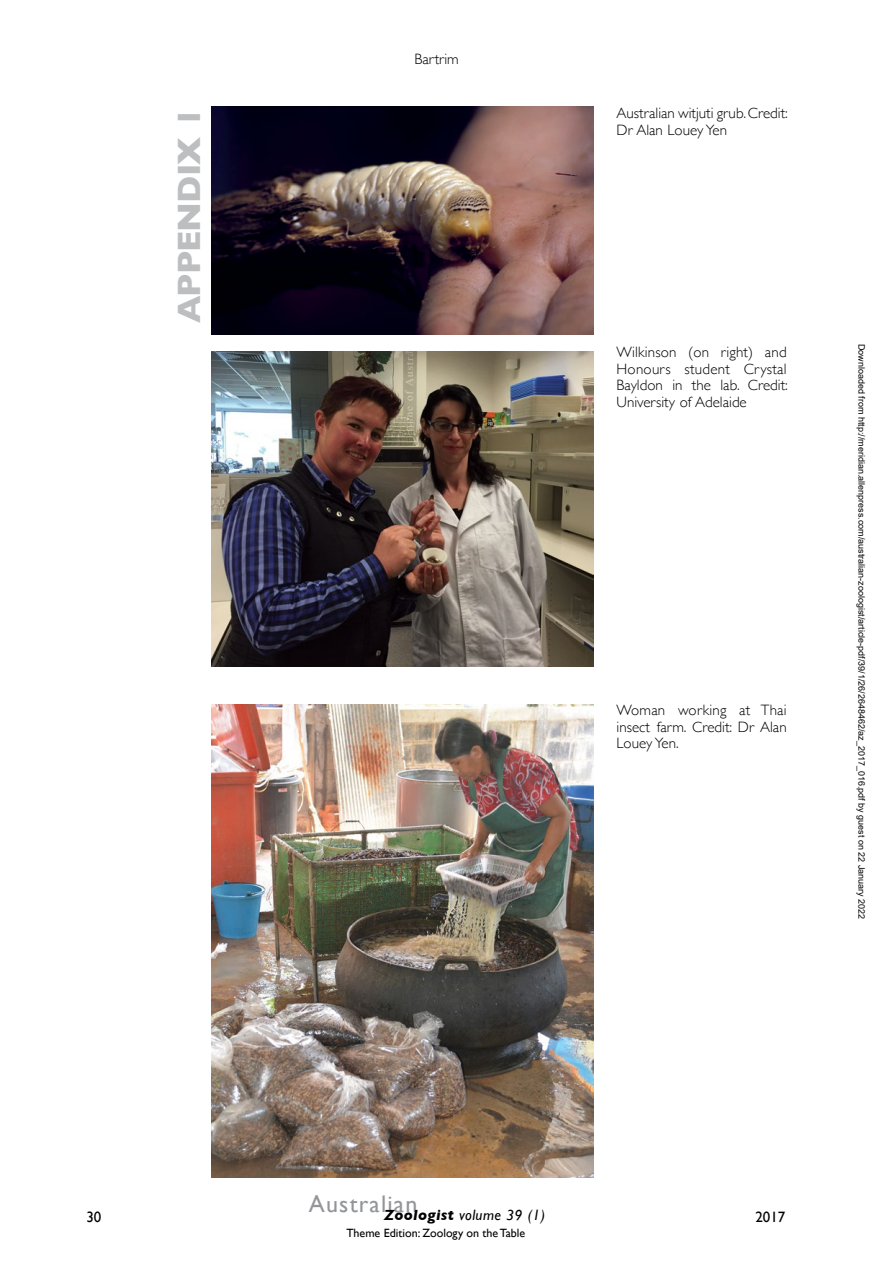
<style>
.page{position:relative;width:893px;height:1263px;background:#fff}
.page>*{position:absolute;margin:0;border:0;box-sizing:border-box;transform-origin:0 0}
.t1{font:700 33px "Gill Sans";letter-spacing:-.025em;color:#bcbec0}
.t2{font:24px "Gill Sans";letter-spacing:.05em;color:#939598}
.t3{font:300 15px/16.5px "Gill Sans";color:#000;text-align:justify}
.t4{font:italic 15px "Gill Sans";letter-spacing:.025em;color:#000}
.t5{font:15px "Gill Sans";letter-spacing:-.01em;color:#000}
.t6{font:12px "Gill Sans";color:#000}
.t7{font:9px "Arial";color:#000}
.s1{font-weight:700}
</style>
<div class="page">
<img style="left:211px;top:106px;width:383px;height:228px">
<img style="left:211px;top:352px;width:383px;height:314px">
<img style="left:211px;top:705px;width:383px;height:473px">
<h1 class="t1" style="left:163px;top:323px;width:217px;rotate:-90deg">APPENDIX 1</h1>
<p class="t3" style="left:415px;top:51px;width:45px">Bartrim</p>
<p class="t3" style="left:617px;top:104px;width:173px">Australian witjuti grub. Credit:<br>Dr Alan Louey Yen</p>
<p class="t3" style="left:617px;top:343px;width:173px">Wilkinson (on right) and Honours student Crystal Bayldon in the lab. Credit:<br>University of Adelaide</p>
<p class="t3" style="left:617px;top:701px;width:172px">Woman working at Thai insect farm. Credit: Dr Alan Louey Yen.</p>
<p class="t7" style="left:865px;top:344px;width:577px;rotate:90deg">Downloaded from http://meridian.allenpress.com/australian-zoologist/article-pdf/39/1/26/2648462/az_2017_016.pdf by guest on 22 January 2022</p>
<h2 class="t2" style="left:309px;top:1189px;width:110px">Australian</h2>
<p class="t4" style="left:384px;top:1207px;width:162px"><span class="s1">Zoologist</span> volume 39 (1)</p>
<p class="t6" style="left:346px;top:1226px;width:180px">Theme Edition: Zoology on the Table</p>
<p class="t5" style="left:87px;top:1208px;width:16px">30</p>
<p class="t5" style="left:756px;top:1208px;width:31px">2017</p>
</div>
